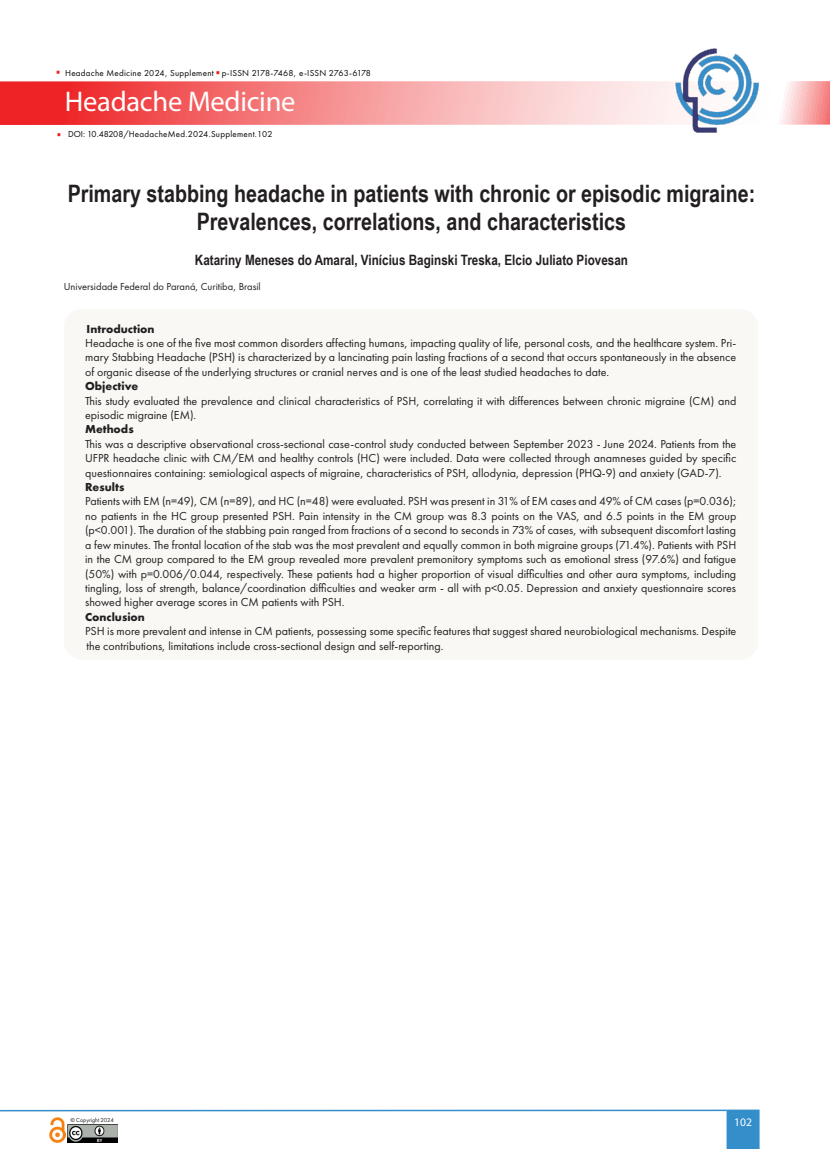
<style>
.page{position:relative;width:830px;height:1149px;background:#fff}
.page>*{position:absolute;margin:0;border:0;box-sizing:border-box;transform-origin:0 0}
.t1{font:28.5px "Myriad Pro";letter-spacing:-.01em;color:#fff}
.t2{font:700 24px/28.8px "Arial Narrow";color:#231f20;text-align:center}
.t3{font:700 14.25px "Arial Narrow";color:#231f20}
.t4{font:12px/14.4px "Futura PT";color:#231f20;text-align:justify}
.t5{font:700 12px "Futura PT";color:#231f20}
.t6{font:11.55px "Myriad Pro";color:#fff}
.t7{font:10.5px "Futura PT";color:#231f20}
.t8{font:9px "Futura PT";letter-spacing:.03em;color:#040503}
.t9{font:6px "Futura PT";letter-spacing:-.005em;color:#231f20}
.s1{font-style:inherit}
</style>
<div class="page">
<svg style="left:0;top:81px;width:829px;height:44px;background:#f69394"></svg>
<svg style="left:726px;top:1109px;width:33px;height:39px"></svg>
<hr style="left:0;top:1109px;width:726px;height:1px;background:#338eca">
<img style="left:67px;top:1124px;width:50px;height:18px">
<img style="left:49px;top:1117px;width:17px;height:25px">
<img style="left:674px;top:48px;width:85px;height:85px">
<div style="left:64px;top:309px;width:693px;height:350px;background:#f9f8f5;border-radius:18px"></div>
<p class="t8" style="left:65px;top:67px;width:307px">Headache Medicine 2024, Supplement p-ISSN 2178-7468, e-ISSN 2763-6178</p>
<h1 class="t1" style="left:65px;top:84px;width:232px">Headache Medicine</h1>
<p class="t8" style="left:68px;top:128px;width:206px"><span class="s1">DOI: 10.48208/</span>HeadacheMed.2024.Supplement.102</p>
<p class="t2" style="left:68px;top:177px;width:688px">Primary stabbing headache in patients with chronic or episodic migraine:<br>Prevalences, correlations, and characteristics</p>
<p class="t3" style="left:195px;top:249px;width:434px">Katariny Meneses do Amaral, Vinícius Baginski Treska, Elcio Juliato Piovesan</p>
<p class="t7" style="left:64px;top:280px;width:198px">Universidade Federal do Paraná, Curitiba, Brasil</p>
<p class="t5" style="left:87px;top:321px;width:69px">Introduction</p>
<p class="t4" style="left:85px;top:335px;width:652px">Headache is one of the five most common disorders affecting humans, impacting quality of life, personal costs, and the healthcare system. Pri&shy;mary Stabbing Headache (PSH) is characterized by a lancinating pain lasting fractions of a second that occurs spontaneously in the absence of organic disease of the underlying structures or cranial nerves and is one of the least studied headaches to date.</p>
<p class="t5" style="left:85px;top:378px;width:55px">Objective</p>
<p class="t4" style="left:85px;top:393px;width:652px">This study evaluated the prevalence and clinical characteristics of PSH, correlating it with differences between chronic migraine (CM) and episodic migraine (EM).</p>
<p class="t5" style="left:85px;top:421px;width:50px">Methods</p>
<p class="t4" style="left:85px;top:436px;width:652px">This was a descriptive observational cross-sectional case-control study conducted between September 2023 - June 2024. Patients from the UFPR headache clinic with CM/EM and healthy controls (HC) were included. Data were collected through anamneses guided by specific questionnaires containing: semiological aspects of migraine, characteristics of PSH, allodynia, depression (PHQ-9) and anxiety (GAD-7).</p>
<p class="t5" style="left:85px;top:479px;width:41px">Results</p>
<p class="t4" style="left:85px;top:494px;width:652px">Patients with EM (n=49), CM (n=89), and HC (n=48) were evaluated. PSH was present in 31% of EM cases and 49% of CM cases (p=0.036); no patients in the HC group presented PSH. Pain intensity in the CM group was 8.3 points on the VAS, and 6.5 points in the EM group (p&lt;0.001). The duration of the stabbing pain ranged from fractions of a second to seconds in 73% of cases, with subsequent discomfort lasting a few minutes. The frontal location of the stab was the most prevalent and equally common in both migraine groups (71.4%). Patients with PSH in the CM group compared to the EM group revealed more prevalent premonitory symptoms such as emotional stress (97.6%) and fatigue (50%) with p=0.006/0.044, respectively. These patients had a higher proportion of visual difficulties and other aura symptoms, including tingling, loss of strength, balance/coordination difficulties and weaker arm - all with p&lt;0.05. Depression and anxiety questionnaire scores showed higher average scores in CM patients with PSH.</p>
<p class="t5" style="left:85px;top:609px;width:61px">Conclusion</p>
<p class="t4" style="left:85px;top:623px;width:652px">PSH is more prevalent and intense in CM patients, possessing some specific features that suggest shared neurobiological mechanisms. Despite the contributions, limitations include cross-sectional design and self-reporting.</p>
<p class="t9" style="left:70px;top:1115px;width:45px">© Copyright 2024</p>
<p class="t6" style="left:733px;top:1114px;width:19px">102</p>
</div>
